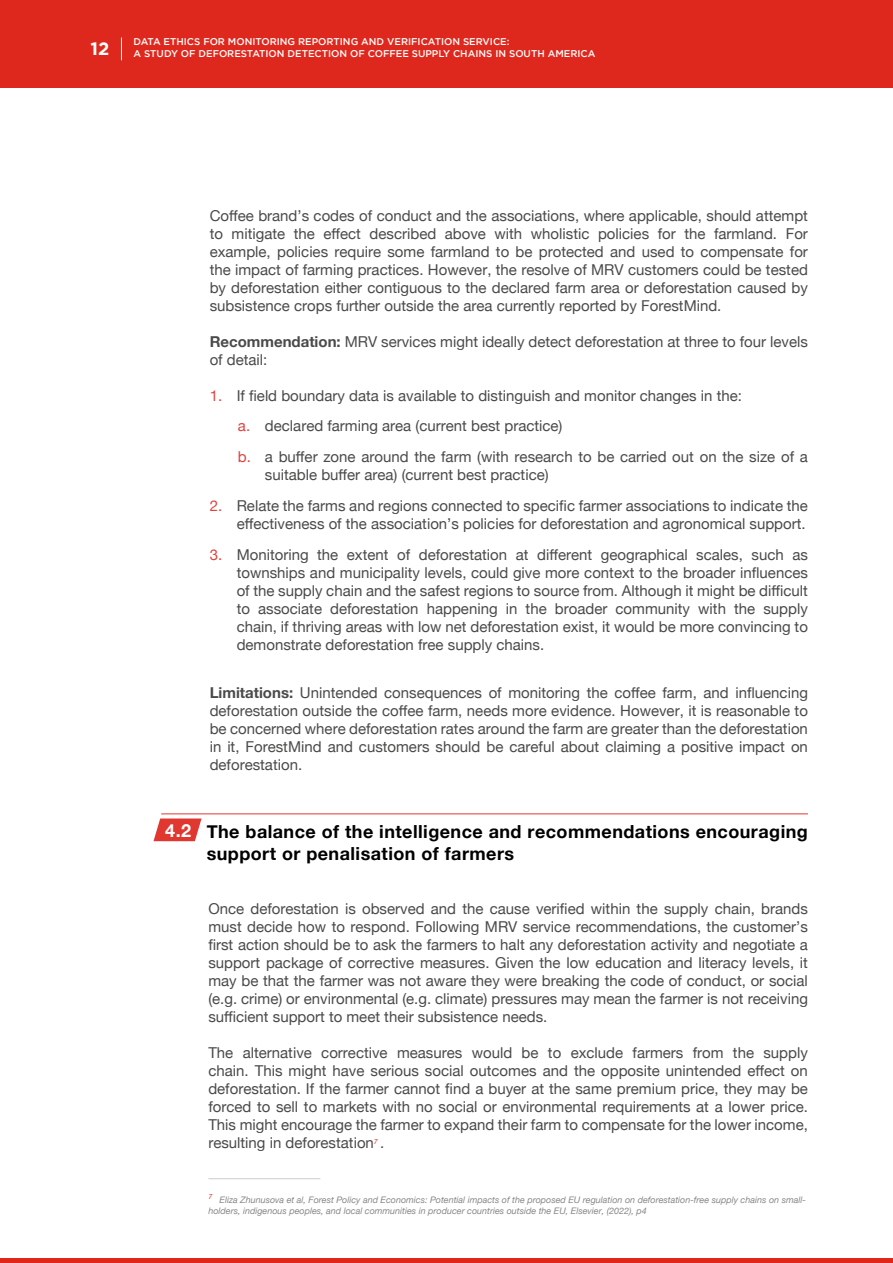
<style>
.page{position:relative;width:893px;height:1263px;background:#fff}
.page>*{position:absolute;margin:0;border:0;box-sizing:border-box;transform-origin:0 0}
.t1{font:700 18px/21.6px "Helvetica Neue";letter-spacing:.025em;color:#000}
.t2{font:700 18px "Gotham";color:#fff}
.t3{font:15px/18px "Helvetica Neue";color:#4a4a49;text-align:justify}
.t4{font:500 9.75px "Gotham";color:#fff}
.t5{font:italic 9px/10.8px "Helvetica Neue";color:#878787}
.s1{font-weight:700}
.s2{color:#e0433e}
.s3{color:#fff}
</style>
<div class="page">
<div style="left:0;top:1258px;width:893px;height:5px;background:#df271c"></div>
<hr style="left:892px;top:0;width:1px;height:87px;background:#df281d">
<div style="left:0;top:0;width:892px;height:87px;background:#df281d"></div>
<svg style="left:121px;top:38px;width:1px;height:22px"></svg>
<svg style="left:153px;top:818px;width:49px;height:23px"></svg>
<hr style="left:161px;top:813px;width:647px;height:1px;background:#e03730">
<hr style="left:208px;top:1178px;width:112px;height:1px;background:#ccc">
<p class="t4" style="left:134px;top:36px;width:377px">DATA ETHICS FOR MONITORING REPORTING AND VERIFICATION SERVICE:</p>
<p class="t2" style="left:91px;top:39px;width:20px">12</p>
<p class="t4" style="left:134px;top:48px;width:463px">A STUDY OF DEFORESTATION DETECTION OF COFFEE SUPPLY CHAINS IN SOUTH AMERICA</p>
<p class="t3" style="left:210px;top:207px;width:600px">Coffee brand’s codes of conduct and the associations, where applicable, should attempt to mitigate the effect described above with wholistic policies for the farmland. For example, policies require some farmland to be protected and used to compensate for the impact of farming practices. However, the resolve of MRV customers could be tested by deforestation either contiguous to the declared farm area or deforestation caused by subsistence crops further outside the area currently reported by ForestMind.</p>
<p class="t3" style="left:210px;top:333px;width:600px"><span class="s1">Recommendation:</span> MRV services might ideally detect deforestation at three to four levels of detail:</p>
<p class="t3" style="left:238px;top:381px;width:571px;line-height:30.8px;text-align:left;text-indent:-28px"><span class="s2">1.</span> If field boundary data is available to distinguish and monitor changes in the:<br><span class="s2">a.</span> declared farming area (current best practice)<br><span class="s2">b.</span> a buffer zone around the farm (with research to be carried out on the size of a</p>
<p class="t3" style="left:265px;top:467px;width:285px">suitable buffer area) (current best practice)</p>
<p class="t3" style="left:210px;top:497px;width:600px;text-align:right"><span class="s2">2.</span> Relate the farms and regions connected to specific farmer associations to indicate the effectiveness of the association’s policies for deforestation and agronomical support.</p>
<p class="t3" style="left:237px;top:546px;width:573px;text-indent:-27px"><span class="s2">3.</span> Monitoring the extent of deforestation at different geographical scales, such as townships and municipality levels, could give more context to the broader influences of the supply chain and the safest regions to source from. Although it might be difficult to associate deforestation happening in the broader community with the supply chain, if thriving areas with low net deforestation exist, it would be more convincing to demonstrate deforestation free supply chains.</p>
<p class="t3" style="left:210px;top:685px;width:600px"><span class="s1">Limitations:</span> Unintended consequences of monitoring the coffee farm, and influencing deforestation outside the coffee farm, needs more evidence. However, it is reasonable to be concerned where deforestation rates around the farm are greater than the deforestation in it, ForestMind and customers should be careful about claiming a positive impact on deforestation.</p>
<p class="t1" style="left:207px;top:821px;width:603px;text-indent:-41px"><span class="s3">4.2</span> The balance of the intelligence and recommendations encouraging support or penalisation of farmers</p>
<p class="t3" style="left:208px;top:900px;width:601px">Once deforestation is observed and the cause verified within the supply chain, brands must decide how to respond. Following MRV service recommendations, the customer’s first action should be to ask the farmers to halt any deforestation activity and negotiate a support package of corrective measures. Given the low education and literacy levels, it may be that the farmer was not aware they were breaking the code of conduct, or social (e.g. crime) or environmental (e.g. climate) pressures may mean the farmer is not receiving sufficient support to meet their subsistence needs.</p>
<p class="t3" style="left:208px;top:1044px;width:601px">The alternative corrective measures would be to exclude farmers from the supply chain. This might have serious social outcomes and the opposite unintended effect on deforestation. If the farmer cannot find a buyer at the same premium price, they may be forced to sell to markets with no social or environmental requirements at a lower price.<br>This might encourage the farmer to expand their farm to compensate for the lower income, resulting in deforestation<sup>7</sup> .</p>
<p class="t5" style="left:208px;top:1195px;width:599px"><sup>7</sup> Eliza Zhunusova et al, Forest Policy and Economics: Potential impacts of the proposed EU regulation on deforestation-free supply chains on small&shy;holders, indigenous peoples, and local communities in producer countries outside the EU, Elsevier, (2022), p4</p>
</div>
